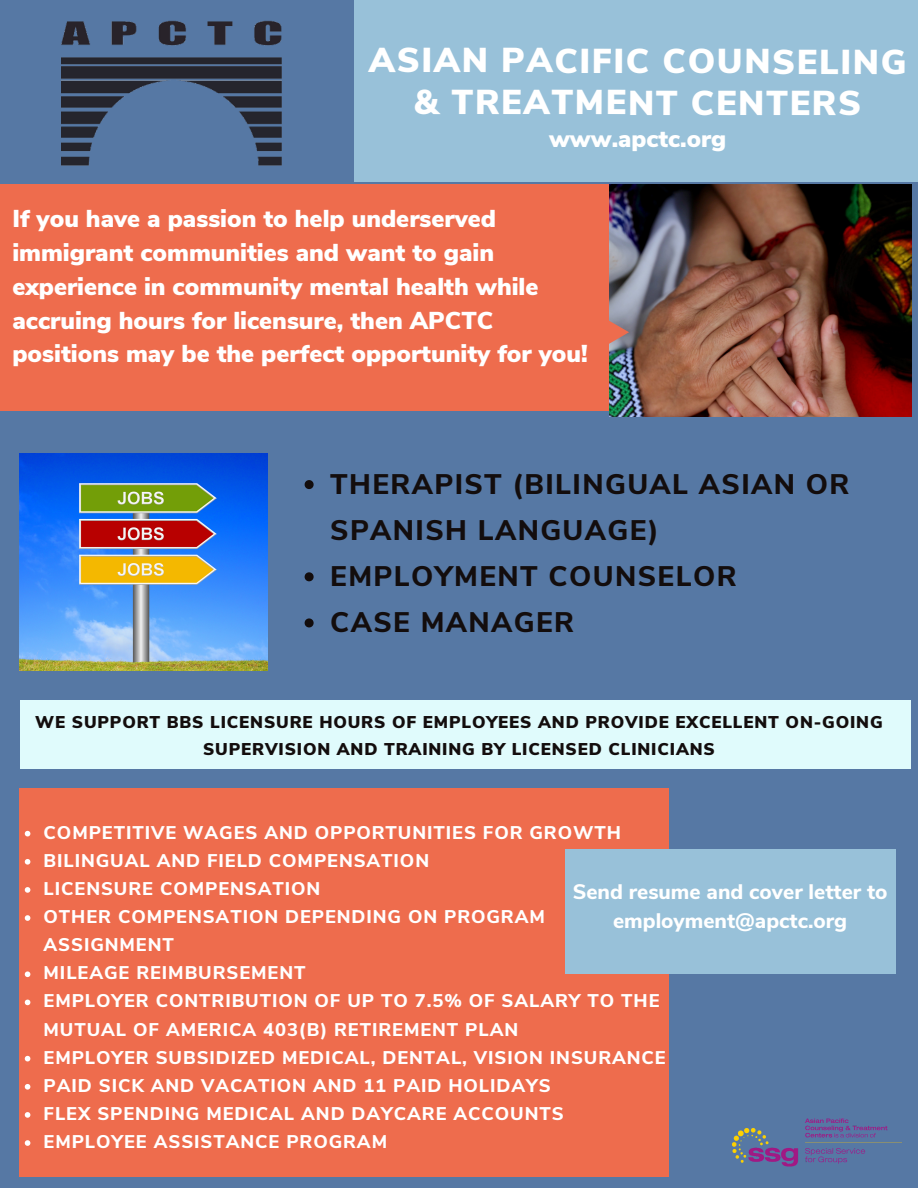
<style>
.page{position:relative;width:918px;height:1188px;background:#5678a4}
.page>*{position:absolute;margin:0;border:0;box-sizing:border-box;transform-origin:0 0}
.t1{font:900 34.65px/41.7px "Nunito Sans";letter-spacing:.04em;color:#fff;text-align:center}
.t2{font:800 28.2px/46.2px "Nunito Sans";letter-spacing:.05em;color:#130d0d}
.t3{font:900 24.3px/33.8px "Nunito Sans";color:#fff}
.t4{font:900 24px "Nunito Sans";color:#fff}
.t5{font:800 21px/29.2px "Nunito Sans";color:#fff;text-align:center}
.t6{font:800 18.3px/28.2px "Nunito Sans";letter-spacing:.05em;color:#fff}
.t7{font:900 16.95px/27px "Nunito Sans";letter-spacing:.05em;color:#130d0d;text-align:center}
</style>
<div class="page">
<div style="left:354px;top:0;width:564px;height:182px;background:#98c1d9"></div>
<div style="left:0;top:184px;width:610px;height:226px;background:#ee6c4d"></div>
<img style="left:20px;top:454px;width:247px;height:217px">
<img style="left:610px;top:184px;width:301px;height:233px">
<div style="left:20px;top:788px;width:649px;height:388px;background:#ee6c4d"></div>
<div style="left:20px;top:701px;width:891px;height:68px;background:#e0fbfc"></div>
<svg style="left:609px;top:315px;width:20px;height:35px"></svg>
<div style="left:565px;top:849px;width:330px;height:124px;background:#98c1d9"></div>
<img style="left:61px;top:20px;width:221px;height:145px">
<img style="left:731px;top:1118px;width:171px;height:49px">
<svg style="left:305px;top:480px;width:9px;height:9px"></svg>
<svg style="left:305px;top:572px;width:9px;height:9px"></svg>
<svg style="left:305px;top:618px;width:9px;height:9px"></svg>
<svg style="left:25px;top:831px;width:5px;height:5px"></svg>
<svg style="left:25px;top:859px;width:5px;height:6px"></svg>
<svg style="left:25px;top:887px;width:5px;height:6px"></svg>
<svg style="left:25px;top:915px;width:5px;height:6px"></svg>
<svg style="left:25px;top:971px;width:5px;height:6px"></svg>
<svg style="left:25px;top:1000px;width:5px;height:5px"></svg>
<svg style="left:25px;top:1056px;width:5px;height:5px"></svg>
<svg style="left:25px;top:1084px;width:5px;height:6px"></svg>
<svg style="left:25px;top:1112px;width:5px;height:6px"></svg>
<svg style="left:25px;top:1140px;width:5px;height:6px"></svg>
<p class="t1" style="left:369px;top:41px;width:539px">ASIAN PACIFIC COUNSELING &amp; TREATMENT CENTERS</p>
<h4 class="t4" style="left:549px;top:122px;width:179px">www.apctc.org</h4>
<p class="t3" style="left:12px;top:202px;width:577px">If you have a passion to help underserved immigrant communities and want to gain experience in community mental health while accruing hours for licensure, then APCTC positions may be the perfect opportunity for you!</p>
<p class="t2" style="left:330px;top:461px;width:521px">THERAPIST (BILINGUAL ASIAN OR<br>SPANISH LANGUAGE)</p>
<p class="t2" style="left:330px;top:553px;width:408px">EMPLOYMENT COUNSELOR</p>
<p class="t2" style="left:330px;top:600px;width:245px">CASE MANAGER</p>
<p class="t7" style="left:35px;top:708px;width:849px">WE SUPPORT BBS LICENSURE HOURS OF EMPLOYEES AND PROVIDE EXCELLENT ON-GOING<br>SUPERVISION AND TRAINING BY LICENSED CLINICIANS</p>
<p class="t6" style="left:44px;top:819px;width:579px">COMPETITIVE WAGES AND OPPORTUNITIES FOR GROWTH</p>
<h5 class="t6" style="left:44px;top:847px;width:387px">BILINGUAL AND FIELD COMPENSATION</h5>
<p class="t6" style="left:44px;top:875px;width:278px">LICENSURE COMPENSATION</p>
<p class="t6" style="left:44px;top:903px;width:503px">OTHER COMPENSATION DEPENDING ON PROGRAM<br>ASSIGNMENT</p>
<p class="t6" style="left:44px;top:959px;width:263px">MILEAGE REIMBURSEMENT</p>
<p class="t6" style="left:44px;top:987px;width:617px">EMPLOYER CONTRIBUTION OF UP TO 7.5% OF SALARY TO THE<br>MUTUAL OF AMERICA 403(B) RETIREMENT PLAN</p>
<p class="t6" style="left:44px;top:1044px;width:624px">EMPLOYER SUBSIDIZED MEDICAL, DENTAL, VISION INSURANCE</p>
<p class="t6" style="left:44px;top:1072px;width:509px">PAID SICK AND VACATION AND 11 PAID HOLIDAYS</p>
<p class="t6" style="left:44px;top:1100px;width:522px">FLEX SPENDING MEDICAL AND DAYCARE ACCOUNTS</p>
<p class="t6" style="left:44px;top:1128px;width:345px">EMPLOYEE ASSISTANCE PROGRAM</p>
<p class="t5" style="left:573px;top:877px;width:316px">Send resume and cover letter to employment@apctc.org</p>
</div>
